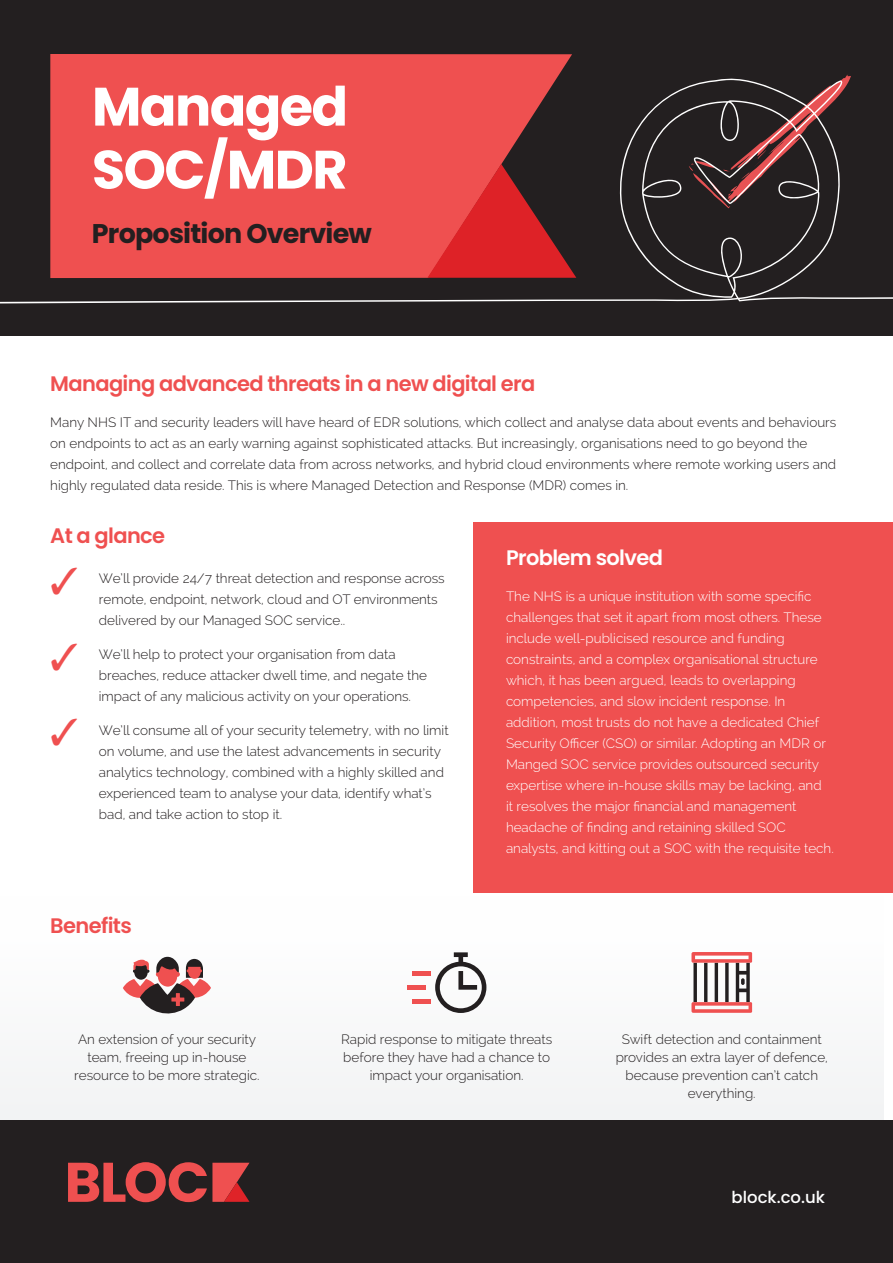
<style>
.page{position:relative;width:893px;height:1263px;background:#fff}
.page>*{position:absolute;margin:0;border:0;box-sizing:border-box;transform-origin:0 0}
.t1{font:700 54px/63px "Poppins";letter-spacing:-.03em;color:#fff}
.t2{font:700 27px "Poppins";letter-spacing:-.03em;color:#231f20}
.t3{font:600 21px "Poppins";letter-spacing:-.03em;color:#ef5050}
.t4{font:600 21px "Poppins";letter-spacing:-.03em;color:#fff}
.t5{font:500 16.5px "Poppins";color:#fff}
.t6{font:300 13.5px/21px "Raleway";color:#231f20}
.t7{font:300 13.5px/21px "Raleway";color:#fff}
</style>
<div class="page">
<div style="left:0;top:0;width:893px;height:336px;background:#231f20"></div>
<div style="left:0;top:896px;width:884px;height:248px;background:#f9f9f9"></div>
<div style="left:474px;top:522px;width:419px;height:370px;background:#ef5050"></div>
<div style="left:0;top:1120px;width:893px;height:143px;background:#231f20"></div>
<div style="left:50px;top:54px;width:522px;height:24px;background:#ef5050"></div>
<svg style="left:68px;top:1162px;width:182px;height:40px"></svg>
<svg style="left:123px;top:957px;width:88px;height:57px"></svg>
<svg style="left:435px;top:952px;width:51px;height:61px"></svg>
<div style="left:407px;top:985px;width:19px;height:5px;background:#ef5050"></div>
<div style="left:412px;top:971px;width:18px;height:5px;background:#ef5050"></div>
<div style="left:412px;top:999px;width:18px;height:5px;background:#ef5050"></div>
<svg style="left:691px;top:952px;width:62px;height:61px"></svg>
<svg style="left:0;top:78px;width:893px;height:226px"></svg>
<p class="t1" style="left:92px;top:75px;width:258px">Managed<br>SOC/MDR</p>
<p class="t2" style="left:92px;top:218px;width:282px">Proposition Overview</p>
<p class="t3" style="left:50px;top:372px;width:486px">Managing advanced threats in a new digital era</p>
<p class="t6" style="left:50px;top:411px;width:787px">Many NHS IT and security leaders will have heard of EDR solutions, which collect and analyse data about events and behaviours on endpoints to act as an early warning against sophisticated attacks. But increasingly, organisations need to go beyond the endpoint, and collect and correlate data from across networks, and hybrid cloud environments where remote working users and highly regulated data reside. This is where Managed Detection and Response (MDR) comes in.</p>
<p class="t3" style="left:50px;top:523px;width:116px">At a glance</p>
<p class="t6" style="left:99px;top:568px;width:347px">We’ll provide 24/7 threat detection and response across remote, endpoint, network, cloud and OT environments delivered by our Managed SOC service..</p>
<p class="t6" style="left:99px;top:644px;width:330px">We’ll help to protect your organisation from data breaches, reduce attacker dwell time, and negate the impact of any malicious activity on your operations.</p>
<p class="t6" style="left:99px;top:720px;width:351px">We’ll consume all of your security telemetry, with no limit on volume, and use the latest advancements in security analytics technology, combined with a highly skilled and experienced team to analyse your data, identify what’s bad, and take action to stop it.</p>
<p class="t3" style="left:50px;top:913px;width:83px">Benefits</p>
<p class="t4" style="left:506px;top:545px;width:158px">Problem solved</p>
<p class="t7" style="left:506px;top:586px;width:329px">The NHS is a unique institution with some specific challenges that set it apart from most others. These include well-publicised resource and funding constraints, and a complex organisational structure which, it has been argued, leads to overlapping competencies, and slow incident response. In addition, most trusts do not have a dedicated Chief Security Officer (CSO) or similar. Adopting an MDR or Manged SOC service provides outsourced security expertise where in-house skills may be lacking, and<br>it resolves the major financial and management headache of finding and retaining skilled SOC analysts, and kitting out a SOC with the requisite tech.</p>
<p class="t6" style="left:74px;top:1030px;width:187px;line-height:18px;text-align:center">An extension of your security team, freeing up in-house resource to be more strategic.</p>
<p class="t6" style="left:341px;top:1030px;width:213px;line-height:18px;text-align:center">Rapid response to mitigate threats before they have had a chance to impact your organisation.</p>
<p class="t6" style="left:616px;top:1030px;width:214px;line-height:18px;text-align:center">Swift detection and containment provides an extra layer of defence, because prevention can’t catch everything.</p>
<p class="t5" style="left:732px;top:1187px;width:95px">block.co.uk</p>
</div>
